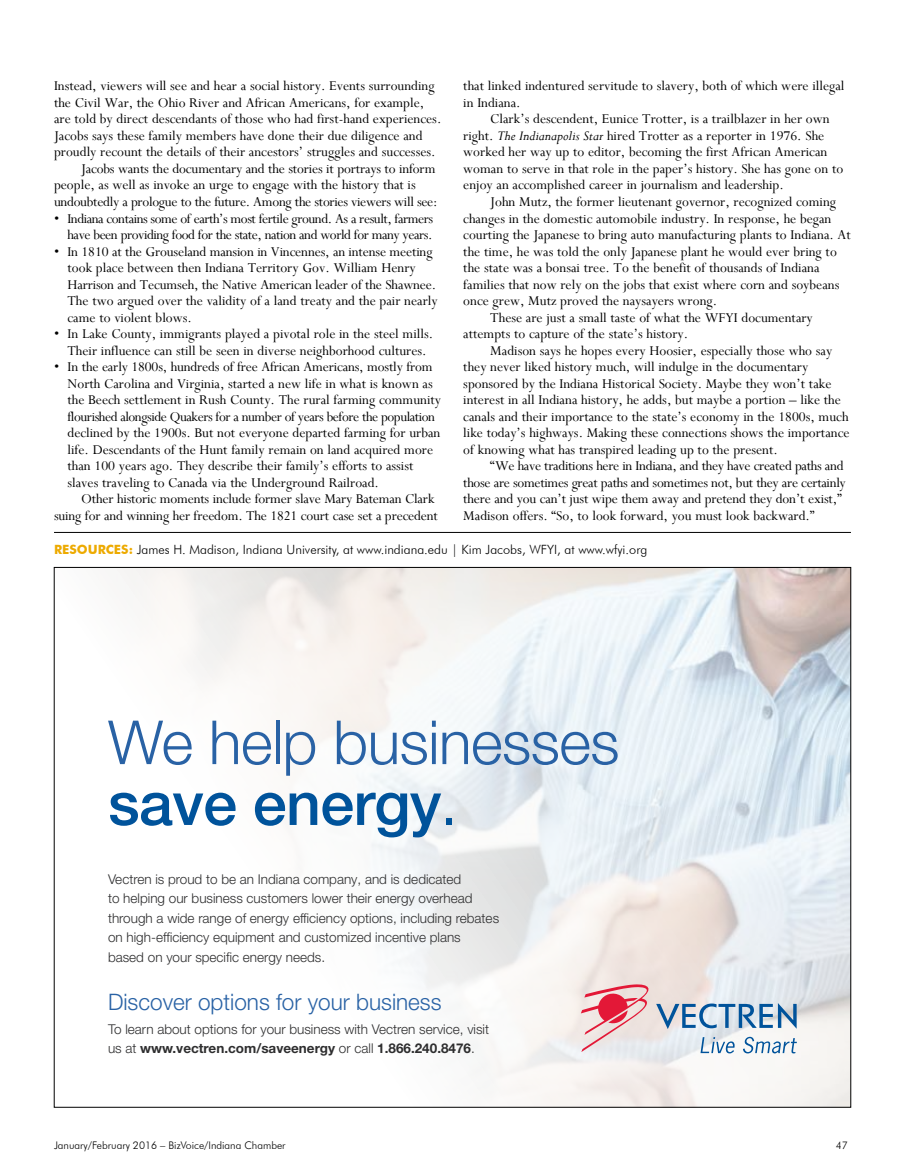
<style>
.page{position:relative;width:905px;height:1175px;background:#fff}
.page>*{position:absolute;margin:0;border:0;box-sizing:border-box;transform-origin:0 0}
.t1{font:300 60.9px/60.9px "Helvetica Neue LT Pro";letter-spacing:-.01em;color:#2962a5}
.t2{font:300 22.65px "Helvetica Neue LT Pro";color:#2962a5}
.t3{font:15px/16.5px "Perpetua";color:#000}
.t4{font:15px "Perpetua";letter-spacing:-.02em;color:#000}
.t5{font:15px/16.5px "Perpetua";letter-spacing:-.03em;color:#000;text-align:right}
.t6{font:300 13.5px/19.5px "Helvetica Neue LT Pro";color:#2e2e2f}
.t7{font:300 12.75px "Futura BT";color:#000}
.t8{font:300 10.5px "Futura BT";color:#000}
.s1{font-style:italic}
.s2{font-weight:700;color:#edaa00}
.s3{font-weight:500;color:#00539b}
.s4{color:#00539b}
.s5{font-weight:700}
</style>
<div class="page">
<hr style="left:54px;top:532px;width:796px;height:1px;background:#000">
<img style="left:117px;top:569px;width:731px;height:536px">
<svg style="left:581px;top:983px;width:215px;height:70px;background:#d1c9d3"></svg>
<p class="t3" style="left:54px;top:78px;width:382px">Instead, viewers will see and hear a social history. Events surrounding</p>
<p class="t3" style="left:54px;top:94px;width:372px">the Civil War, the Ohio River and African Americans, for example,</p>
<p class="t3" style="left:54px;top:111px;width:389px">are told by direct descendants of those who had first-hand experiences.</p>
<p class="t3" style="left:54px;top:127px;width:370px">Jacobs says these family members have done their due diligence and</p>
<p class="t3" style="left:54px;top:144px;width:383px">proudly recount the details of their ancestors’ struggles and successes.</p>
<p class="t3" style="left:81px;top:160px;width:356px">Jacobs wants the documentary and the stories it portrays to inform</p>
<p class="t3" style="left:54px;top:177px;width:363px">people, as well as invoke an urge to engage with the history that is</p>
<p class="t4" style="left:54px;top:192px;width:385px">undoubtedly a prologue to the future. Among the stories viewers will see:</p>
<p class="t5" style="left:54px;top:210px;width:380px">• Indiana contains some of earth’s most fertile ground. As a result, farmers have been providing food for the state, nation and world for many years.</p>
<p class="t3" style="left:68px;top:243px;width:371px;text-indent:-14px">• In 1810 at the Grouseland mansion in Vincennes, an intense meeting took place between then Indiana Territory Gov. William Henry Harrison and Tecumseh, the Native American leader of the Shawnee.<br>The two argued over the validity of a land treaty and the pair nearly came to violent blows.</p>
<p class="t3" style="left:54px;top:325px;width:380px;text-align:center">• In Lake County, immigrants played a pivotal role in the steel mills.<br>Their influence can still be seen in diverse neighborhood cultures.</p>
<p class="t3" style="left:68px;top:358px;width:375px;text-indent:-14px">• In the early 1800s, hundreds of free African Americans, mostly from North Carolina and Virginia, started a new life in what is known as the Beech settlement in Rush County. The rural farming community flourished alongside Quakers for a number of years before the population declined by the 1900s. But not everyone departed farming for urban life. Descendants of the Hunt family remain on land acquired more than 100 years ago. They describe their family’s efforts to assist slaves traveling to Canada via the Underground Railroad.</p>
<p class="t3" style="left:54px;top:490px;width:385px;text-align:right">Other historic moments include former slave Mary Bateman Clark suing for and winning her freedom. The 1821 court case set a precedent</p>
<p class="t3" style="left:463px;top:78px;width:382px">that linked indentured servitude to slavery, both of which were illegal in Indiana.</p>
<p class="t3" style="left:463px;top:111px;width:381px;text-indent:27px">Clark’s descendent, Eunice Trotter, is a trailblazer in her own right. <span class="s1">The Indianapolis Star</span> hired Trotter as a reporter in 1976. She worked her way up to editor, becoming the first African American woman to serve in that role in the paper’s history. She has gone on to enjoy an accomplished career in journalism and leadership.</p>
<p class="t3" style="left:490px;top:193px;width:347px">John Mutz, the former lieutenant governor, recognized coming</p>
<p class="t3" style="left:463px;top:210px;width:369px">changes in the domestic automobile industry. In response, he began</p>
<p class="t3" style="left:463px;top:226px;width:389px">courting the Japanese to bring auto manufacturing plants to Indiana. At</p>
<p class="t3" style="left:463px;top:243px;width:375px">the time, he was told the only Japanese plant he would ever bring to</p>
<p class="t3" style="left:463px;top:259px;width:358px">the state was a bonsai tree. To the benefit of thousands of Indiana</p>
<p class="t3" style="left:463px;top:276px;width:377px">families that now rely on the jobs that exist where corn and soybeans</p>
<p class="t3" style="left:463px;top:292px;width:255px">once grew, Mutz proved the naysayers wrong.</p>
<p class="t3" style="left:490px;top:309px;width:324px">These are just a small taste of what the WFYI documentary</p>
<p class="t3" style="left:463px;top:325px;width:226px">attempts to capture of the state’s history.</p>
<p class="t3" style="left:490px;top:342px;width:343px">Madison says he hopes every Hoosier, especially those who say</p>
<p class="t3" style="left:463px;top:358px;width:346px">they never liked history much, will indulge in the documentary</p>
<p class="t3" style="left:463px;top:375px;width:370px">sponsored by the Indiana Historical Society. Maybe they won’t take</p>
<p class="t3" style="left:463px;top:391px;width:379px">interest in all Indiana history, he adds, but maybe a portion – like the</p>
<p class="t3" style="left:463px;top:408px;width:387px">canals and their importance to the state’s economy in the 1800s, much</p>
<p class="t3" style="left:463px;top:424px;width:388px">like today’s highways. Making these connections shows the importance</p>
<p class="t3" style="left:463px;top:441px;width:316px">of knowing what has transpired leading up to the present.</p>
<p class="t4" style="left:490px;top:456px;width:355px">“We have traditions here in Indiana, and they have created paths and</p>
<p class="t4" style="left:463px;top:473px;width:384px">those are sometimes great paths and sometimes not, but they are certainly</p>
<p class="t3" style="left:463px;top:490px;width:380px">there and you can’t just wipe them away and pretend they don’t exist,”</p>
<p class="t3" style="left:463px;top:507px;width:353px">Madison offers. “So, to look forward, you must look backward.”</p>
<p class="t7" style="left:54px;top:542px;width:594px"><span class="s2">RESOURCES:</span> James H. Madison, Indiana University, at www.indiana.edu | Kim Jacobs, WFYI, at www.wfyi.org</p>
<h1 class="t1" style="left:108px;top:710px;width:513px">We help businesses <span class="s3">save energy</span><span class="s4">.</span></h1>
<p class="t6" style="left:108px;top:869px;width:392px">Vectren is proud to be an Indiana company, and is dedicated<br>to helping our business customers lower their energy overhead through a wide range of energy efficiency options, including rebates on high-efficiency equipment and customized incentive plans based on your specific energy needs.</p>
<h2 class="t2" style="left:108px;top:988px;width:335px">Discover options for your business</h2>
<p class="t6" style="left:108px;top:1019px;width:382px">To learn about options for your business with Vectren service, visit us at <span class="s5">www.vectren.com/saveenergy</span> or call <span class="s5">1.866.240.8476</span>.</p>
<p class="t8" style="left:54px;top:1139px;width:233px">January/February 2016 – BizVoice/Indiana Chamber</p>
<p class="t8" style="left:835px;top:1139px;width:14px">47</p>
</div>
